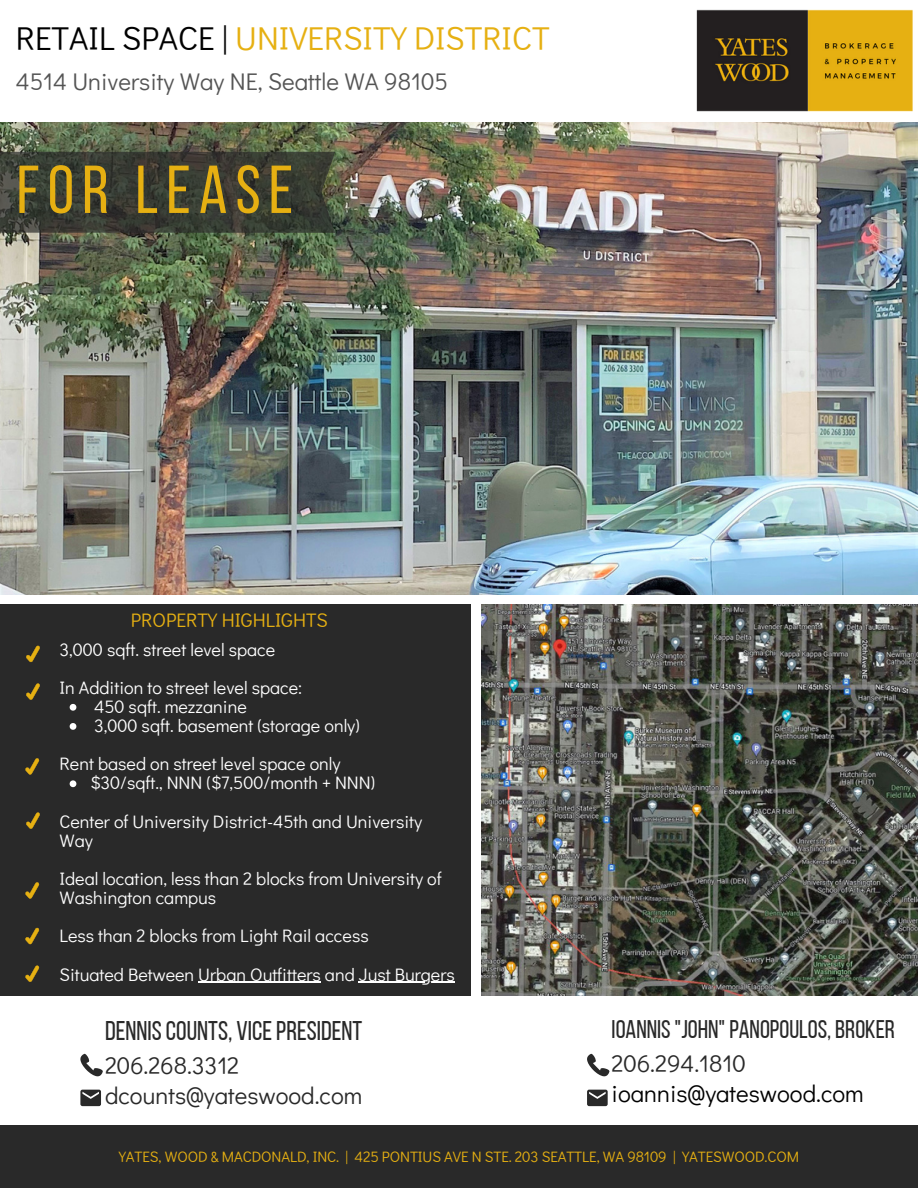
<style>
.page{position:relative;width:918px;height:1188px;background:#fff}
.page>*{position:absolute;margin:0;border:0;box-sizing:border-box;transform-origin:0 0}
.t1{font:67.65px "Bebas Neue";letter-spacing:.12em;color:#e6b012}
.t2{font:33px "Didact Gothic";color:#e6b012}
.t3{font:27px "Bebas Neue";color:#292929}
.t4{font:25.5px "Bebas Neue";color:#292929}
.t5{font:24px/30.3px "Didact Gothic";color:#292929}
.t6{font:24px "Didact Gothic";color:#545454}
.t7{font:24px "Didact Gothic";color:#000}
.t8{font:19.5px "Didact Gothic";color:#e6b012}
.t9{font:18px/19.2px "Didact Gothic";color:#fff}
.t10{font:15px "Didact Gothic";letter-spacing:-.005em;color:#e6b012}
.s1{color:#000}
</style>
<div class="page">
<div style="left:0;top:1125px;width:918px;height:63px;background:#292929"></div>
<img style="left:696px;top:9px;width:217px;height:103px">
<svg style="left:80px;top:1090px;width:21px;height:16px"></svg>
<svg style="left:80px;top:1054px;width:23px;height:22px"></svg>
<img style="left:0;top:122px;width:918px;height:473px">
<svg style="left:0;top:152px;width:335px;height:81px"></svg>
<svg style="left:587px;top:1090px;width:21px;height:16px"></svg>
<svg style="left:587px;top:1054px;width:22px;height:22px"></svg>
<div style="left:0;top:604px;width:470px;height:392px;background:#292929"></div>
<svg style="left:25px;top:882px;width:14px;height:17px"></svg>
<svg style="left:26px;top:683px;width:14px;height:17px"></svg>
<svg style="left:26px;top:646px;width:14px;height:16px"></svg>
<svg style="left:25px;top:758px;width:14px;height:17px"></svg>
<svg style="left:26px;top:812px;width:14px;height:17px"></svg>
<img style="left:482px;top:604px;width:436px;height:392px">
<svg style="left:25px;top:928px;width:14px;height:16px"></svg>
<svg style="left:70px;top:704px;width:6px;height:7px"></svg>
<svg style="left:70px;top:723px;width:6px;height:7px"></svg>
<svg style="left:70px;top:780px;width:6px;height:7px"></svg>
<hr style="left:198px;top:982px;width:123px;height:1px;background:#fff">
<hr style="left:359px;top:982px;width:96px;height:1px;background:#fff">
<svg style="left:25px;top:965px;width:14px;height:17px"></svg>
<h2 class="t2" style="left:16px;top:16px;width:535px"><span class="s1">RETAIL SPACE |</span> UNIVERSITY DISTRICT</h2>
<h3 class="t6" style="left:16px;top:65px;width:434px">4514 University Way NE, Seattle WA 98105</h3>
<h1 class="t1" style="left:17px;top:162px;width:278px">FOR LEASE</h1>
<p class="t8" style="left:131px;top:607px;width:199px">PROPERTY HIGHLIGHTS</p>
<p class="t9" style="left:60px;top:629px;width:244px;line-height:38.2px">3,000 sqft. street level space<br>In Addition to street level space:</p>
<p class="t9" style="left:94px;top:696px;width:267px">450 sqft. mezzanine<br>3,000 sqft. basement (storage only)</p>
<p class="t9" style="left:90px;top:773px;width:286px">$30/sqft., NNN ($7,500/month + NNN)</p>
<p class="t9" style="left:60px;top:754px;width:283px">Rent based on street level space only</p>
<p class="t9" style="left:60px;top:811px;width:364px">Center of University District-45th and University<br>Way</p>
<p class="t9" style="left:60px;top:868px;width:384px">Ideal location, less than 2 blocks from University of<br>Washington campus</p>
<p class="t9" style="left:60px;top:916px;width:397px;line-height:38.2px">Less than 2 blocks from Light Rail access<br>Situated Between Urban Outfitters and Just Burgers</p>
<h3 class="t3" style="left:105px;top:1020px;width:259px">DENNISCOUNTS, VICEPRESIDENT</h3>
<h3 class="t5" style="left:105px;top:1049px;width:259px">206.268.3312 dcounts@yateswood.com</h3>
<h3 class="t4" style="left:612px;top:1019px;width:285px">IOANNIS"JOHN"PANOPOULOS, BROKER</h3>
<h3 class="t5" style="left:612px;top:1047px;width:136px">206.294.1810</h3>
<h3 class="t7" style="left:612px;top:1077px;width:254px">ioannis@yateswood.com</h3>
<p class="t10" style="left:119px;top:1146px;width:682px">YATES, WOOD &amp; MACDONALD, INC. | 425 PONTIUS AVE N STE. 203 SEATTLE, WA 98109 | YATESWOOD.COM</p>
</div>
